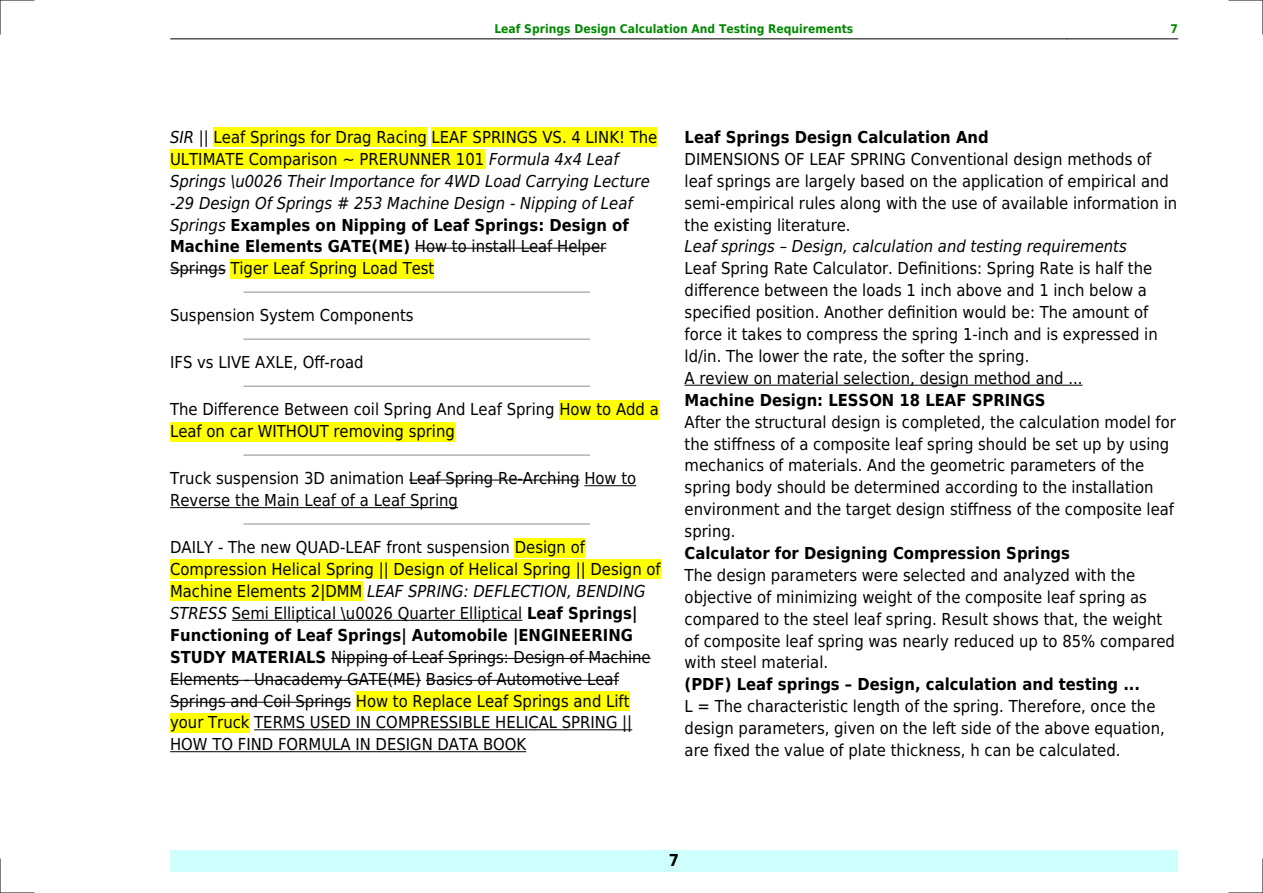
<style>
.page{position:relative;width:1263px;height:893px;background:#fff}
.page>*{position:absolute;margin:0;border:0;box-sizing:border-box;transform-origin:0 0}
.t1{font:16.5px/21.9px "DejaVu Sans Condensed";color:#000}
.t2{font:700 16.5px "DejaVu Sans Condensed";color:#000}
.t3{font:italic 16.5px "DejaVu Sans Condensed";color:#000}
.t4{font:700 12px "DejaVu Sans Condensed";color:#080}
.s1{font-style:italic}
.s2{font-weight:700}
</style>
<div class="page">
<hr style="left:170px;top:39px;width:111px;height:1px;background:#000">
<hr style="left:281px;top:39px;width:786px;height:1px;background:#000">
<hr style="left:1067px;top:39px;width:111px;height:1px;background:#000">
<div style="left:170px;top:850px;width:1008px;height:22px;background:#cffffc"></div>
<div style="left:214px;top:128px;width:213px;height:19px;background:#ff0"></div>
<div style="left:432px;top:128px;width:225px;height:19px;background:#ff0"></div>
<div style="left:170px;top:150px;width:314px;height:19px;background:#ff0"></div>
<hr style="left:415px;top:248px;width:191px;height:1px;background:#000">
<hr style="left:170px;top:270px;width:56px;height:1px;background:#000">
<div style="left:230px;top:259px;width:204px;height:19px;background:#ff0"></div>
<hr style="left:244px;top:292px;width:345px;height:1px;background:#999">
<hr style="left:244px;top:339px;width:345px;height:1px;background:#999">
<hr style="left:244px;top:386px;width:345px;height:1px;background:#999">
<div style="left:559px;top:400px;width:100px;height:19px;background:#ff0"></div>
<div style="left:170px;top:422px;width:285px;height:19px;background:#ff0"></div>
<hr style="left:244px;top:455px;width:345px;height:1px;background:#999">
<hr style="left:409px;top:480px;width:171px;height:1px;background:#000">
<hr style="left:584px;top:485px;width:52px;height:1px;background:#000">
<hr style="left:170px;top:507px;width:288px;height:1px;background:#000">
<hr style="left:244px;top:523px;width:345px;height:2px;background:#999">
<div style="left:515px;top:538px;width:70px;height:19px;background:#ff0"></div>
<div style="left:170px;top:560px;width:491px;height:19px;background:#ff0"></div>
<div style="left:170px;top:582px;width:192px;height:19px;background:#ff0"></div>
<hr style="left:232px;top:620px;width:290px;height:1px;background:#000">
<hr style="left:331px;top:658px;width:320px;height:1px;background:#000">
<hr style="left:170px;top:680px;width:251px;height:1px;background:#000">
<hr style="left:426px;top:680px;width:193px;height:1px;background:#000">
<hr style="left:170px;top:702px;width:181px;height:1px;background:#000">
<div style="left:356px;top:691px;width:274px;height:19px;background:#ff0"></div>
<div style="left:170px;top:713px;width:79px;height:19px;background:#ff0"></div>
<hr style="left:254px;top:729px;width:378px;height:1px;background:#000">
<hr style="left:170px;top:751px;width:356px;height:1px;background:#000">
<hr style="left:685px;top:385px;width:397px;height:1px;background:#000">
<hr style="left:0;top:0;width:34px;height:1px;background:#000">
<hr style="left:1229px;top:0;width:34px;height:1px;background:#000">
<hr style="left:0;top:892px;width:34px;height:1px;background:#000">
<hr style="left:1229px;top:892px;width:34px;height:1px;background:#000">
<hr style="left:0;top:0;width:1px;height:34px;background:#000">
<hr style="left:0;top:859px;width:1px;height:34px;background:#000">
<hr style="left:1262px;top:0;width:1px;height:34px;background:#000">
<hr style="left:1262px;top:859px;width:1px;height:34px;background:#000">
<p class="t4" style="left:494px;top:21px;width:360px">Leaf Springs Design Calculation And Testing Requirements</p>
<p class="t4" style="left:1170px;top:21px;width:9px">7</p>
<p class="t1" style="left:170px;top:126px;width:489px"><span class="s1">SIR ||</span> Leaf Springs for Drag Racing LEAF SPRINGS VS. 4 LINK! The ULTIMATE Comparison ~ PRERUNNER 101 <span class="s1">Formula 4x4 Leaf Springs \u0026 Their Importance for 4WD Load Carrying Lecture -29 Design Of Springs # 253 Machine Design - Nipping of Leaf Springs</span> <span class="s2">Examples on Nipping of Leaf Springs: Design of Machine Elements GATE(ME)</span> How to install Leaf Helper Springs Tiger Leaf Spring Load Test</p>
<p class="t1" style="left:170px;top:305px;width:245px">Suspension System Components</p>
<p class="t1" style="left:170px;top:352px;width:195px">IFS vs LIVE AXLE, Off-road</p>
<p class="t1" style="left:170px;top:399px;width:490px">The Difference Between coil Spring And Leaf Spring How to Add a<br>Leaf on car WITHOUT removing spring</p>
<p class="t1" style="left:170px;top:468px;width:468px">Truck suspension 3D animation Leaf Spring Re-Arching How to<br>Reverse the Main Leaf of a Leaf Spring</p>
<p class="t1" style="left:170px;top:537px;width:492px">DAILY - The new QUAD-LEAF front suspension Design of Compression Helical Spring || Design of Helical Spring || Design of Machine Elements 2|DMM <span class="s1">LEAF SPRING: DEFLECTION, BENDING STRESS</span> Semi Elliptical \u0026 Quarter Elliptical <span class="s2">Leaf Springs| Functioning of Leaf Springs| Automobile |ENGINEERING STUDY MATERIALS</span> Nipping of Leaf Springs: Design of Machine Elements - Unacademy GATE(ME) Basics of Automotive Leaf Springs and Coil Springs How to Replace Leaf Springs and Lift your Truck TERMS USED IN COMPRESSIBLE HELICAL SPRING || HOW TO FIND FORMULA IN DESIGN DATA BOOK</p>
<p class="t2" style="left:685px;top:128px;width:306px">Leaf Springs Design Calculation And</p>
<p class="t1" style="left:685px;top:148px;width:494px">DIMENSIONS OF LEAF SPRING Conventional design methods of leaf springs are largely based on the application of empirical and semi-empirical rules along with the use of available information in the existing literature.</p>
<p class="t3" style="left:685px;top:237px;width:444px">Leaf springs Design, calculation and testing requirements</p>
<p class="t1" style="left:685px;top:258px;width:475px">Leaf Spring Rate Calculator. Definitions: Spring Rate is half the difference between the loads 1 inch above and 1 inch below a specified position. Another definition would be: The amount of force it takes to compress the spring 1-inch and is expressed in ld/in. The lower the rate, the softer the spring.<br>A review on material selection, design method and ...</p>
<p class="t2" style="left:685px;top:390px;width:362px">Machine Design: LESSON 18 LEAF SPRINGS</p>
<p class="t1" style="left:685px;top:411px;width:493px">After the structural design is completed, the calculation model for the stiffness of a composite leaf spring should be set up by using mechanics of materials. And the geometric parameters of the spring body should be determined according to the installation environment and the target design stiffness of the composite leaf spring.</p>
<p class="t2" style="left:685px;top:544px;width:387px">Calculator for Designing Compression Springs</p>
<p class="t1" style="left:685px;top:564px;width:492px">The design parameters were selected and analyzed with the objective of minimizing weight of the composite leaf spring as compared to the steel leaf spring. Result shows that, the weight of composite leaf spring was nearly reduced up to 85% compared with steel material.</p>
<p class="t2" style="left:685px;top:675px;width:457px">(PDF) Leaf springs Design, calculation and testing ...</p>
<p class="t1" style="left:685px;top:696px;width:482px">L = The characteristic length of the spring. Therefore, once the design parameters, given on the left side of the above equation, are fixed the value of plate thickness, h can be calculated.</p>
<p class="t2" style="left:669px;top:851px;width:12px">7</p>
</div>
